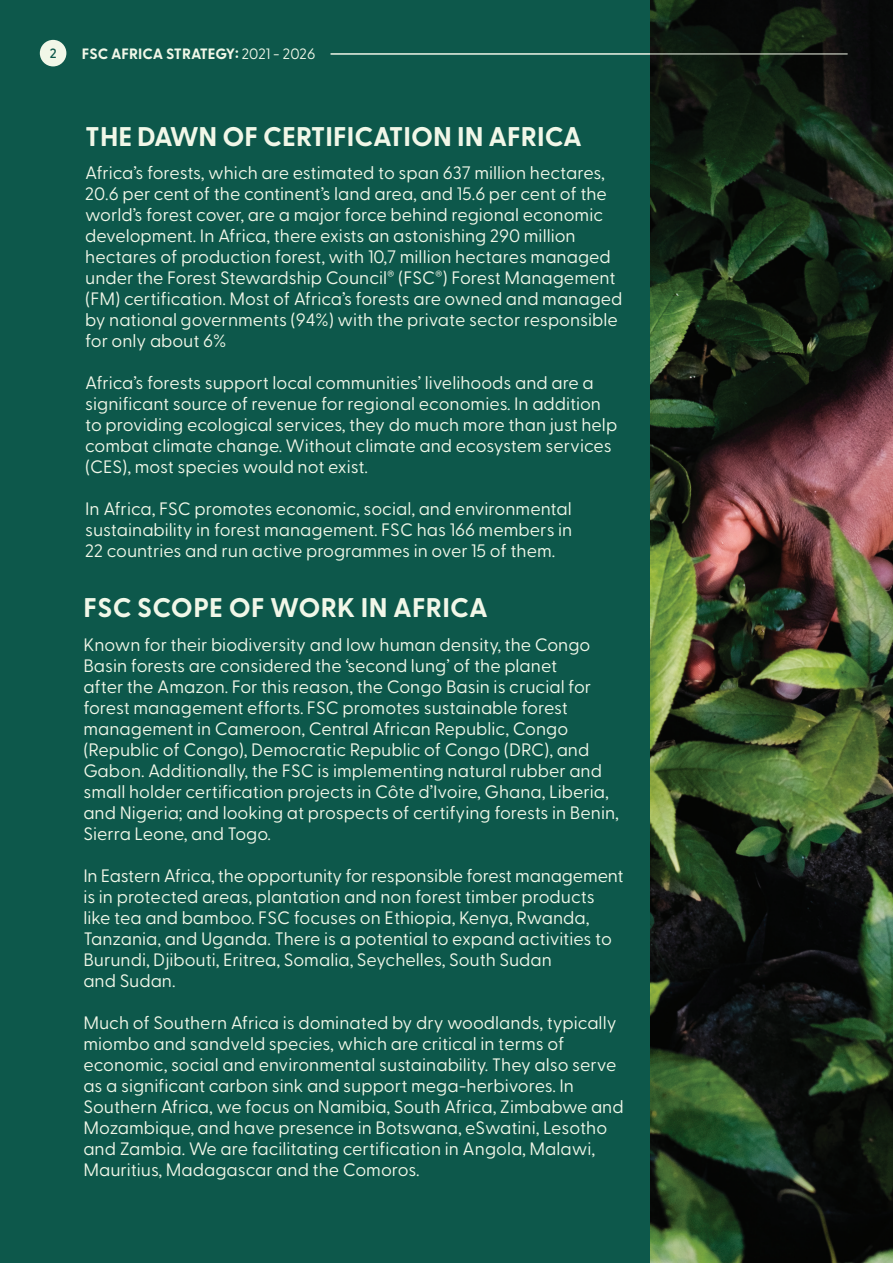
<style>
.page{position:relative;width:893px;height:1263px;background:#0d584b}
.page>*{position:absolute;margin:0;border:0;box-sizing:border-box;transform-origin:0 0}
.t1{font:700 27px "Greycliff CF";color:#f1f7e8}
.t2{font:18px/21px "Greycliff CF";color:#f1f7e8}
.t3{font:700 15px "Greycliff CF";letter-spacing:-.005em;color:#f1f7e8}
.t4{font:600 13.5px "Greycliff CF";color:#0d584b}
.s1{font-weight:400}
</style>
<div class="page">
<div style="left:40px;top:40px;width:26px;height:26px;background:#f1f7e8;border-radius:50%"></div>
<img style="left:651px;top:0;width:242px;height:1263px">
<hr style="left:331px;top:54px;width:517px;height:1px;background:#f1f7e8">
<p class="t4" style="left:50px;top:43px;width:8px">2</p>
<p class="t3" style="left:82px;top:42px;width:235px">FSC AFRICA STRATEGY: <span class="s1">2021 - 2026</span></p>
<p class="t1" style="left:85px;top:115px;width:498px">THE DAWN OF CERTIFICATION IN AFRICA</p>
<p class="t2" style="left:85px;top:161px;width:539px">Africa’s forests, which are estimated to span 637 million hectares, 20.6 per cent of the continent’s land area, and 15.6 per cent of the world’s forest cover, are a major force behind regional economic development. In Africa, there exists an astonishing 290 million hectares of production forest, with 10,7 million hectares managed under the Forest Stewardship Council<sup>®</sup> (FSC<sup>®</sup>) Forest Management (FM) certification. Most of Africa’s forests are owned and managed by national governments (94%) with the private sector responsible for only about 6%</p>
<p class="t2" style="left:85px;top:371px;width:534px">Africa’s forests support local communities’ livelihoods and are a significant source of revenue for regional economies. In addition to providing ecological services, they do much more than just help combat climate change. Without climate and ecosystem services (CES), most species would not exist.</p>
<p class="t2" style="left:85px;top:497px;width:489px;text-align:justify">In Africa, FSC promotes economic, social, and environmental sustainability in forest management. FSC has 166 members in 22 countries and run active programmes in over 15 of them.</p>
<p class="t1" style="left:84px;top:587px;width:406px">FSC SCOPE OF WORK IN AFRICA</p>
<p class="t2" style="left:83px;top:632px;width:537px">Known for their biodiversity and low human density, the Congo Basin forests are considered the ‘second lung’ of the planet<br>after the Amazon. For this reason, the Congo Basin is crucial for forest management efforts. FSC promotes sustainable forest management in Cameroon, Central African Republic, Congo (Republic of Congo), Democratic Republic of Congo (DRC), and Gabon. Additionally, the FSC is implementing natural rubber and small holder certification projects in Côte d’Ivoire, Ghana, Liberia, and Nigeria; and looking at prospects of certifying forests in Benin, Sierra Leone, and Togo.</p>
<p class="t2" style="left:83px;top:863px;width:542px">In Eastern Africa, the opportunity for responsible forest management is in protected areas, plantation and non forest timber products like tea and bamboo. FSC focuses on Ethiopia, Kenya, Rwanda, Tanzania, and Uganda. There is a potential to expand activities to Burundi, Djibouti, Eritrea, Somalia, Seychelles, South Sudan<br>and Sudan.</p>
<p class="t2" style="left:83px;top:1010px;width:542px">Much of Southern Africa is dominated by dry woodlands, typically miombo and sandveld species, which are critical in terms of economic, social and environmental sustainability. They also serve as a significant carbon sink and support mega-herbivores. In Southern Africa, we focus on Namibia, South Africa, Zimbabwe and Mozambique, and have presence in Botswana, eSwatini, Lesotho and Zambia. We are facilitating certification in Angola, Malawi, Mauritius, Madagascar and the Comoros.</p>
</div>
